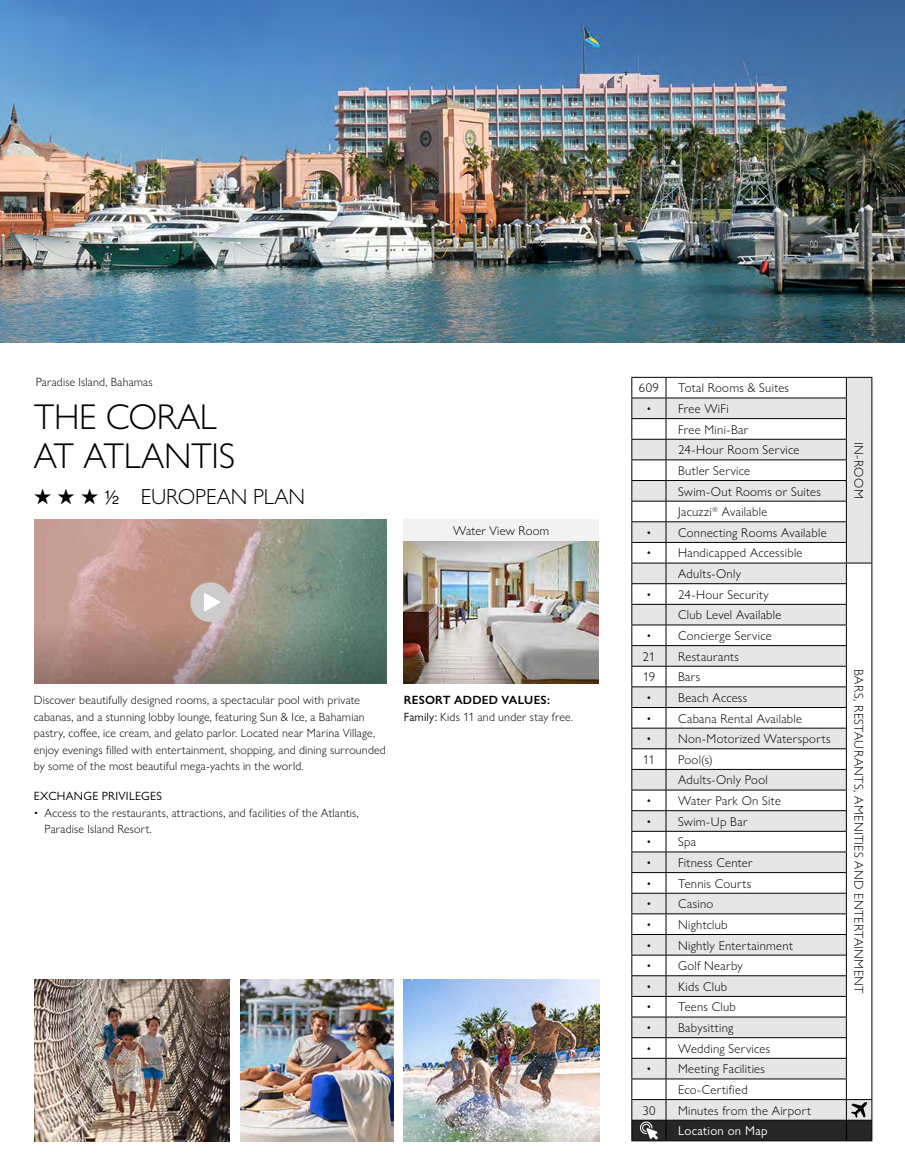
<style>
.page{position:relative;width:905px;height:1175px;background:#fff}
.page>*{position:absolute;margin:0;border:0;box-sizing:border-box;transform-origin:0 0}
.t1{font:300 36px/39px "Gill Sans Nova";letter-spacing:-.01em;color:#000}
.t2{font:300 21.9px "Gill Sans Nova";letter-spacing:-.01em;color:#000}
.t3{font:300 12.75px/20.7px "Gill Sans Nova";letter-spacing:.025em;color:#000}
.t4{font:12.75px "Gill Sans Nova";letter-spacing:.02em;color:#fff}
.t5{font:300 12px/16.5px "Gill Sans Nova";letter-spacing:.015em;color:#000}
.t6{font:12px "Gill Sans Nova";letter-spacing:.025em;color:#000}
.s1{font-family:"Sans Fractions Plain";font-weight:400;font-size:19.5px}
.s2{font-weight:600}
.s3{font-weight:400}
</style>
<div class="page">
<svg style="left:631px;top:377px;width:241px;height:764px"></svg>
<img style="left:0;top:0;width:904px;height:342px">
<img style="left:404px;top:979px;width:195px;height:162px">
<img style="left:34px;top:979px;width:195px;height:162px">
<img style="left:240px;top:979px;width:153px;height:162px">
<img style="left:34px;top:519px;width:352px;height:164px">
<div style="left:190px;top:582px;width:40px;height:40px;background:#ccc;border-radius:50%"></div>
<svg style="left:204px;top:593px;width:16px;height:18px"></svg>
<img style="left:404px;top:540px;width:194px;height:143px">
<div style="left:404px;top:519px;width:195px;height:21px;background:#f2f2f2"></div>
<hr style="left:904px;top:0;width:1px;height:342px;background:#d9d9d9">
<p class="t5" style="left:36px;top:373px;width:119px">Paradise Island, Bahamas</p>
<h1 class="t1" style="left:34px;top:396px;width:203px">THE CORAL<br>AT ATLANTIS</h1>
<h2 class="t2" style="left:34px;top:483px;width:273px">★ ★ ★ <span class="s1">2</span> EUROPEAN PLAN</h2>
<p class="t3" style="left:453px;top:520px;width:98px">Water View Room</p>
<p class="t5" style="left:34px;top:692px;width:353px">Discover beautifully designed rooms, a spectacular pool with private cabanas, and a stunning lobby lounge, featuring Sun &amp; Ice, a Bahamian pastry, coffee, ice cream, and gelato parlor. Located near Marina Village, enjoy evenings filled with entertainment, shopping, and dining surrounded by some of the most beautiful mega-yachts in the world.</p>
<p class="t6" style="left:34px;top:789px;width:130px">EXCHANGE PRIVILEGES</p>
<p class="t5" style="left:45px;top:804px;width:316px;text-indent:-11px">• Access to the restaurants, attractions, and facilities of the Atlantis,<br>Paradise Island Resort.</p>
<p class="t5" style="left:404px;top:692px;width:171px"><span class="s2">RESORT ADDED VALUES:<br></span><span class="s3">Family:</span> Kids 11 and under stay free.</p>
<p class="t3" style="left:639px;top:377px;width:21px">609</p>
<p class="t3" style="left:678px;top:377px;width:112px">Total Rooms &amp; Suites</p>
<p class="t3" style="left:678px;top:398px;width:144px;text-indent:-32px">• Free WiFi<br>Free Mini-Bar<br>24-Hour Room Service<br>Butler Service<br>Swim-Out Rooms or Suites<br>Jacuzzi<sup>®</sup> Available</p>
<p class="t3" style="left:646px;top:522px;width:182px">• Connecting Rooms Available</p>
<p class="t3" style="left:678px;top:542px;width:126px;text-indent:-32px">• Handicapped Accessible<br>Adults-Only</p>
<p class="t3" style="left:678px;top:584px;width:105px;text-indent:-32px">• 24-Hour Security<br>Club Level Available</p>
<p class="t3" style="left:642px;top:625px;width:130px;text-indent:4px">• Concierge Service<br>21</p>
<p class="t3" style="left:678px;top:645px;width:62px">Restaurants</p>
<p class="t3" style="left:642px;top:666px;width:14px">19</p>
<p class="t3" style="left:678px;top:666px;width:24px">Bars</p>
<p class="t3" style="left:646px;top:687px;width:102px">• Beach Access</p>
<p class="t3" style="left:646px;top:707px;width:157px">• Cabana Rental Available</p>
<p class="t3" style="left:643px;top:728px;width:189px">• Non-Motorized Watersports<br>11</p>
<p class="t3" style="left:678px;top:749px;width:91px">Pool(s)<br>Adults-Only Pool</p>
<p class="t3" style="left:646px;top:790px;width:136px">• Water Park On Site</p>
<p class="t3" style="left:646px;top:811px;width:103px">• Swim-Up Bar</p>
<p class="t3" style="left:646px;top:831px;width:51px">• Spa</p>
<p class="t3" style="left:646px;top:852px;width:108px">• Fitness Center</p>
<p class="t3" style="left:646px;top:872px;width:106px">• Tennis Courts</p>
<p class="t3" style="left:646px;top:893px;width:68px">• Casino</p>
<p class="t3" style="left:646px;top:914px;width:83px">• Nightclub</p>
<p class="t3" style="left:646px;top:934px;width:148px">• Nightly Entertainment</p>
<p class="t3" style="left:646px;top:955px;width:98px">• Golf Nearby</p>
<p class="t3" style="left:646px;top:976px;width:82px">• Kids Club</p>
<p class="t3" style="left:646px;top:996px;width:91px">• Teens Club</p>
<p class="t3" style="left:646px;top:1017px;width:88px">• Babysitting</p>
<p class="t3" style="left:646px;top:1037px;width:125px">• Wedding Services</p>
<p class="t3" style="left:646px;top:1058px;width:120px">• Meeting Facilities</p>
<p class="t3" style="left:678px;top:1079px;width:71px">Eco-Certified</p>
<p class="t3" style="left:642px;top:1099px;width:15px">30</p>
<p class="t3" style="left:678px;top:1099px;width:134px">Minutes from the Airport</p>
<p class="t4" style="left:678px;top:1123px;width:91px">Location on Map</p>
<p class="t3" style="left:869px;top:442px;width:58px;rotate:90deg">IN-ROOM</p>
<p class="t3" style="left:869px;top:669px;width:325px;rotate:90deg">BARS, RESTAURANTS, AMENITIES AND ENTERTAINMENT</p>
</div>
